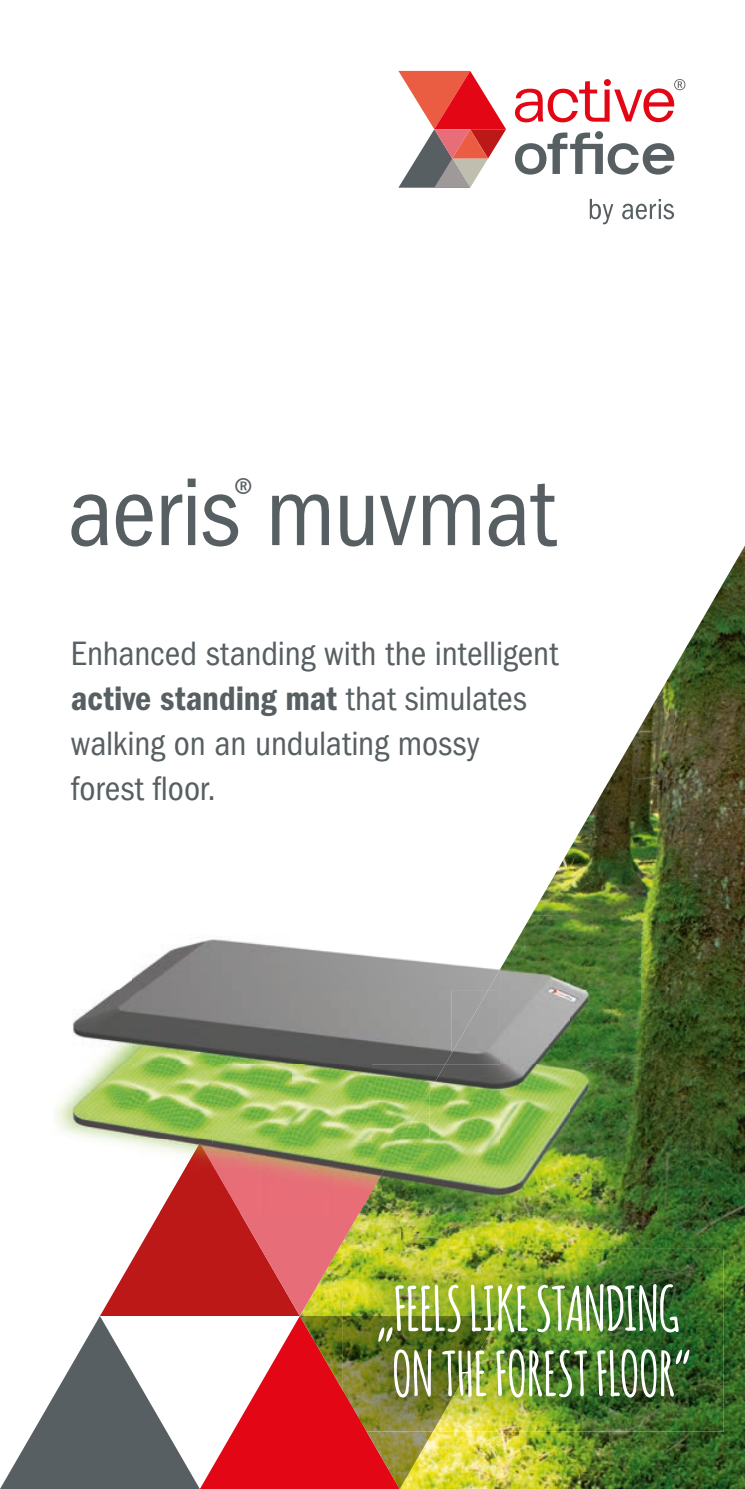
<style>
.page{position:relative;width:745px;height:1489px;background:#fff}
.page>*{position:absolute;margin:0;border:0;box-sizing:border-box;transform-origin:0 0}
.t1{font:condensed 100px "ITC Franklin Gothic Std";letter-spacing:-.01em;color:#575f62}
.t2{font:700 60px/65px "Amatic";letter-spacing:.005em;color:#fff}
.t3{font:condensed 40px "ITC Franklin Gothic Std";color:#575f62}
.t4{font:condensed 35px/45px "ITC Franklin Gothic Std";letter-spacing:-.005em;color:#575f62}
.t5{font:35px "ITC Franklin Gothic Std Dm Cd";letter-spacing:-.005em;color:#575f62}
.s1{font-family:"ITC Franklin Gothic Std";font-stretch:condensed}
</style>
<div class="page">
<svg style="left:515px;top:132px;width:158px;height:43px"></svg>
<svg style="left:398px;top:71px;width:107px;height:117px"></svg>
<svg style="left:515px;top:79px;width:170px;height:43px"></svg>
<svg style="left:589px;top:199px;width:24px;height:25px"></svg>
<svg style="left:622px;top:199px;width:51px;height:20px"></svg>
<img style="left:399px;top:547px;width:345px;height:941px">
<img style="left:399px;top:1431px;width:33px;height:57px">
<svg style="left:0;top:1212px;width:399px;height:276px"></svg>
<img style="left:342px;top:1248px;width:381px;height:183px">
<img style="left:342px;top:1315px;width:157px;height:116px">
<img style="left:117px;top:915px;width:382px;height:75px">
<img style="left:72px;top:990px;width:373px;height:74px">
<img style="left:55px;top:1064px;width:374px;height:74px">
<img style="left:98px;top:1138px;width:261px;height:13px">
<img style="left:487px;top:969px;width:12px;height:21px">
<img style="left:499px;top:915px;width:141px;height:75px">
<img style="left:445px;top:990px;width:195px;height:74px">
<img style="left:402px;top:1091px;width:27px;height:47px">
<img style="left:429px;top:1064px;width:211px;height:74px">
<img style="left:359px;top:1138px;width:281px;height:74px">
<img style="left:159px;top:1142px;width:41px;height:70px">
<img style="left:200px;top:1142px;width:199px;height:70px">
<p class="t3" style="left:233px;top:469px;width:22px">®</p>
<h1 class="t1" style="left:67px;top:456px;width:489px">aeris muvmat</h1>
<p class="t4" style="left:71px;top:631px;width:488px">Enhanced standing with the intelligent</p>
<p class="t5" style="left:71px;top:678px;width:457px">active standing mat <span class="s1">that simulates</span></p>
<p class="t4" style="left:71px;top:721px;width:410px">walking on an undulating mossy forest floor.</p>
<h2 class="t2" style="left:375px;top:1273px;width:316px">„FEELS LIKE STANDING<br>ON THE FOREST FLOOR“</h2>
</div>
